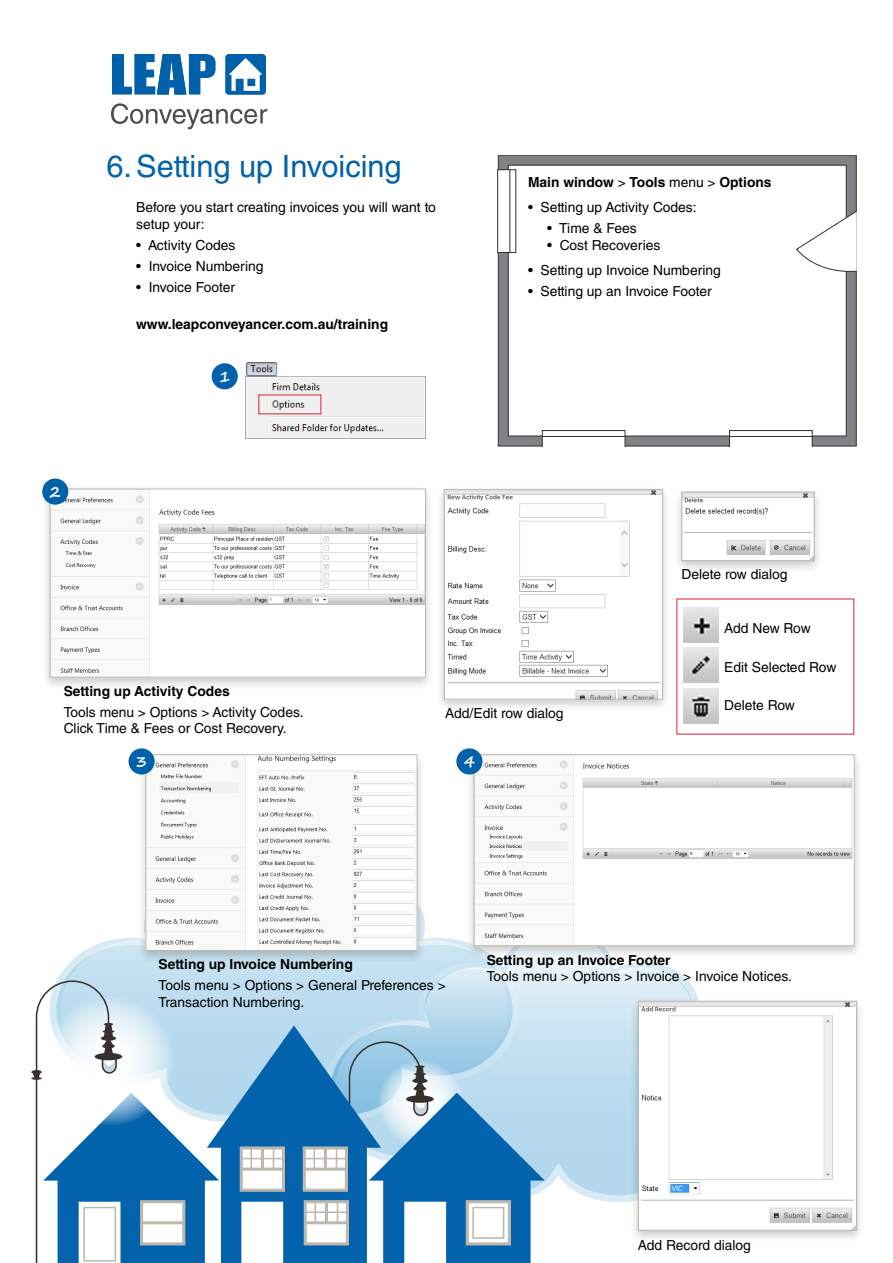
<style>
.page{position:relative;width:893px;height:1263px;background:#fff}
.page>*{position:absolute;margin:0;border:0;box-sizing:border-box;transform-origin:0 0}
.t1{font:30.75px "Helvetica LT Std";color:#0161aa}
.t2{font:700 15.3px "Segoe Script";color:#fff}
.t3{font:13.8px/16.6px "Helvetica LT Std";color:#000}
.t4{font:700 13.8px "Helvetica LT Std";color:#000}
.t5{font:13.8px "Helvetica LT Std";letter-spacing:-.02em;color:#000}
.s1{font-weight:400}
</style>
<div class="page">
<svg style="left:111px;top:103px;width:156px;height:26px"></svg>
<svg style="left:112px;top:54px;width:104px;height:41px"></svg>
<div style="left:225px;top:54px;width:41px;height:41px;background:#0060a9;border-radius:4px"></div>
<svg style="left:229px;top:58px;width:33px;height:33px"></svg>
<svg style="left:61px;top:938px;width:263px;height:42px;background:#cde5f2"></svg>
<svg style="left:335px;top:938px;width:363px;height:257px;background:#cbe4f2"></svg>
<svg style="left:31px;top:980px;width:514px;height:283px"></svg>
<svg style="left:497px;top:155px;width:360px;height:292px"></svg>
<svg style="left:542px;top:430px;width:83px;height:17px"></svg>
<hr style="left:542px;top:436px;width:83px;height:1px;background:#36312e">
<svg style="left:729px;top:430px;width:84px;height:17px"></svg>
<hr style="left:729px;top:436px;width:83px;height:1px;background:#36312e">
<div style="left:498px;top:170px;width:18px;height:82px;background:#fff"></div>
<div style="left:497px;top:169px;width:19px;height:84px;border:1px solid #36312e"></div>
<hr style="left:509px;top:170px;width:1px;height:82px;background:#36312e">
<svg style="left:795px;top:210px;width:62px;height:62px"></svg>
<div style="left:41px;top:484px;width:393px;height:206px;background:#000;opacity:.2"></div>
<img style="left:52px;top:491px;width:372px;height:184px">
<div style="left:50px;top:489px;width:376px;height:188px;border:1px solid #bdb8ad"></div>
<div style="left:137px;top:750px;width:289px;height:214px;background:#000;opacity:.2"></div>
<img style="left:147px;top:756px;width:268px;height:193px">
<div style="left:145px;top:754px;width:272px;height:197px;border:1px solid #bdb8ad"></div>
<div style="left:629px;top:997px;width:237px;height:246px;background:#000;opacity:.2"></div>
<img style="left:640px;top:1003px;width:215px;height:226px">
<div style="left:638px;top:1001px;width:219px;height:230px;border:1px solid #bdb8ad"></div>
<div style="left:465px;top:750px;width:398px;height:209px;background:#000;opacity:.2"></div>
<img style="left:476px;top:756px;width:377px;height:188px">
<div style="left:474px;top:754px;width:381px;height:192px;border:1px solid #bdb8ad"></div>
<div style="left:42px;top:478px;width:26px;height:27px;background:#0161aa;border-radius:50%"></div>
<div style="left:129px;top:748px;width:26px;height:26px;background:#0161aa;border-radius:50%"></div>
<div style="left:456px;top:748px;width:26px;height:26px;background:#0161aa;border-radius:50%"></div>
<div style="left:212px;top:363px;width:26px;height:26px;background:#0161aa;border-radius:50%"></div>
<img style="left:684px;top:607px;width:35px;height:35px">
<img style="left:684px;top:688px;width:35px;height:35px">
<img style="left:684px;top:648px;width:35px;height:35px">
<div style="left:435px;top:485px;width:237px;height:227px;background:#000;opacity:.2"></div>
<img style="left:446px;top:491px;width:215px;height:206px">
<div style="left:444px;top:489px;width:219px;height:210px;border:1px solid #bdb8ad"></div>
<div style="left:673px;top:487px;width:150px;height:87px;background:#000;opacity:.2"></div>
<img style="left:683px;top:494px;width:129px;height:65px">
<div style="left:681px;top:492px;width:133px;height:69px;border:1px solid #bdb8ad"></div>
<img style="left:245px;top:363px;width:181px;height:75px">
<p class="t2" style="left:50px;top:479px;width:13px">2</p>
<h1 class="t1" style="left:107px;top:149px;width:297px">6.Setting up Invoicing</h1>
<p class="t3" style="left:136px;top:199px;width:301px">Before you start creating invoices you will want to setup your:</p>
<p class="t3" style="left:136px;top:237px;width:101px">• Activity Codes</p>
<p class="t3" style="left:136px;top:257px;width:129px">• Invoice Numbering</p>
<p class="t3" style="left:136px;top:278px;width:100px">• Invoice Footer</p>
<p class="t4" style="left:136px;top:316px;width:253px">www.leapconveyancer.com.au/training</p>
<p class="t2" style="left:219px;top:364px;width:13px">1</p>
<p class="t4" style="left:528px;top:174px;width:245px">Main window <span class="s1">&gt;</span> Tools <span class="s1">menu &gt;</span> Options</p>
<p class="t3" style="left:528px;top:199px;width:170px">• Setting up Activity Codes:</p>
<p class="t3" style="left:547px;top:220px;width:91px">• Time &amp; Fees</p>
<p class="t3" style="left:547px;top:236px;width:115px">• Cost Recoveries</p>
<p class="t3" style="left:528px;top:262px;width:194px">• Setting up Invoice Numbering</p>
<p class="t3" style="left:528px;top:283px;width:185px">• Setting up an Invoice Footer</p>
<p class="t3" style="left:681px;top:566px;width:108px">Delete row dialog</p>
<p class="t4" style="left:64px;top:682px;width:168px">Setting up Activity Codes</p>
<p class="t3" style="left:64px;top:703px;width:241px">Tools menu &gt; Options &gt; Activity Codes.<br>Click Time &amp; Fees or Cost Recovery.</p>
<p class="t3" style="left:445px;top:704px;width:120px">Add/Edit row dialog</p>
<p class="t2" style="left:136px;top:749px;width:13px">3</p>
<p class="t2" style="left:464px;top:749px;width:13px">4</p>
<p class="t5" style="left:724px;top:620px;width:88px">Add New Row</p>
<p class="t3" style="left:724px;top:658px;width:114px">Edit Selected Row</p>
<p class="t3" style="left:724px;top:697px;width:72px">Delete Row</p>
<p class="t4" style="left:159px;top:956px;width:196px">Setting up Invoice Numbering</p>
<p class="t3" style="left:159px;top:977px;width:289px">Tools menu &gt; Options &gt; General Preferences &gt;<br>Transaction Numbering.</p>
<p class="t4" style="left:487px;top:951px;width:185px">Setting up an Invoice Footer</p>
<p class="t3" style="left:487px;top:968px;width:307px">Tools menu &gt; Options &gt; Invoice &gt; Invoice Notices.</p>
<p class="t3" style="left:638px;top:1236px;width:114px">Add Record dialog</p>
</div>
